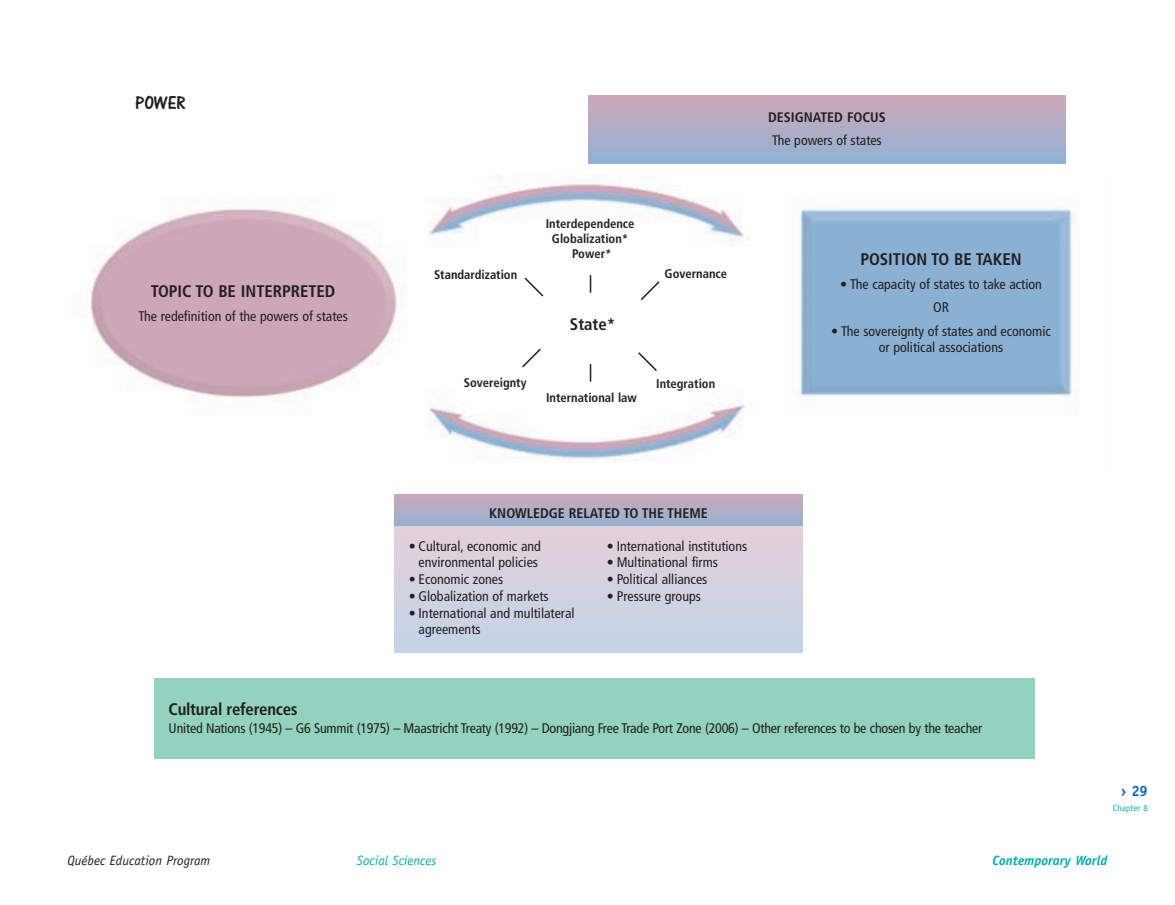
<style>
.page{position:relative;width:1175px;height:905px;background:#fff}
.page>*{position:absolute;margin:0;border:0;box-sizing:border-box;transform-origin:0 0}
.t1{font:19.5px "One Stroke Script Plain";color:#231f20}
.t2{font:700 condensed 16.8px "Frutiger";color:#231f20}
.t3{font:700 15px "Officina Sans";color:#0c6ab5}
.t4{font:condensed 13.95px/16.8px "Frutiger";color:#231f20;text-align:center}
.t5{font:700 condensed 13.95px "Frutiger";color:#231f20}
.t6{font:condensed 13.8px "Frutiger";color:#231f20}
.t7{font:700 condensed 13.8px "Frutiger";color:#231f20}
.t8{font:italic 13.5px "Officina Sans";color:#231f20}
.t9{font:italic 700 13.5px "Officina Sans";color:#07ada7}
.t10{font:italic 13.5px "Officina Sans";color:#07ada7}
.t11{font:700 condensed 12.6px/15.1px "Frutiger";color:#231f20;text-align:center}
.t12{font:9px "Officina Sans";color:#07ada7}
</style>
<div class="page">
<img style="left:90px;top:184px;width:987px;height:276px">
<div style="left:588px;top:96px;width:477px;height:68px;background:linear-gradient(to bottom,#cda8b9,#91b2d4)"></div>
<svg style="left:395px;top:495px;width:407px;height:31px;background:#afacc6"></svg>
<div style="left:395px;top:526px;width:407px;height:126px;background:linear-gradient(to bottom,#e3d0d8,#c3d4e7)"></div>
<div style="left:155px;top:678px;width:879px;height:81px;background:#92d2be"></div>
<svg style="left:590px;top:275px;width:1px;height:18px"></svg>
<svg style="left:639px;top:280px;width:22px;height:22px"></svg>
<svg style="left:636px;top:351px;width:22px;height:22px"></svg>
<svg style="left:520px;top:347px;width:22px;height:22px"></svg>
<svg style="left:523px;top:276px;width:22px;height:22px"></svg>
<svg style="left:590px;top:364px;width:1px;height:17px"></svg>
<h1 class="t1" style="left:135px;top:96px;width:52px">POWER</h1>
<p class="t2" style="left:151px;top:284px;width:186px">TOPIC TO BE INTERPRETED</p>
<p class="t4" style="left:138px;top:309px;width:211px">The redefinition of the powers of states</p>
<p class="t11" style="left:434px;top:268px;width:85px">Standardization</p>
<p class="t11" style="left:546px;top:217px;width:90px">Interdependence<br>Globalization*<br>Power*</p>
<p class="t2" style="left:570px;top:317px;width:47px">State*</p>
<p class="t11" style="left:664px;top:267px;width:64px">Governance</p>
<p class="t11" style="left:464px;top:376px;width:64px">Sovereignty</p>
<p class="t11" style="left:656px;top:376px;width:60px">Integration</p>
<p class="t11" style="left:546px;top:391px;width:92px">International law</p>
<p class="t7" style="left:768px;top:111px;width:119px">DESIGNATED FOCUS</p>
<p class="t6" style="left:772px;top:134px;width:111px">The powers of states</p>
<p class="t2" style="left:860px;top:252px;width:163px">POSITION TO BE TAKEN</p>
<p class="t4" style="left:840px;top:274px;width:203px;line-height:23.2px">• The capacity of states to take action<br>OR</p>
<p class="t4" style="left:831px;top:323px;width:221px">• The sovereignty of states and economic or political associations</p>
<p class="t5" style="left:489px;top:508px;width:220px">KNOWLEDGE RELATED TO THE THEME</p>
<p class="t4" style="left:409px;top:538px;width:134px">• Cultural, economic and environmental policies</p>
<p class="t4" style="left:409px;top:572px;width:96px">• Economic zones</p>
<p class="t4" style="left:409px;top:588px;width:141px">• Globalization of markets</p>
<p class="t4" style="left:418px;top:605px;width:157px;text-align:left;text-indent:-10px">• International and multilateral agreements</p>
<p class="t4" style="left:607px;top:538px;width:142px">• International institutions</p>
<p class="t4" style="left:607px;top:555px;width:113px">• Multinational firms</p>
<p class="t4" style="left:607px;top:572px;width:102px">• Political alliances</p>
<p class="t4" style="left:607px;top:588px;width:95px">• Pressure groups</p>
<p class="t2" style="left:169px;top:702px;width:130px">Cultural references</p>
<p class="t4" style="left:169px;top:721px;width:815px">United Nations (1945) – G6 Summit (1975) – Maastricht Treaty (1992) – Dongjiang Free Trade Port Zone (2006) – Other references to be chosen by the teacher</p>
<p class="t3" style="left:1120px;top:784px;width:29px">› 29</p>
<p class="t12" style="left:1112px;top:804px;width:37px">Chapter 8</p>
<p class="t8" style="left:68px;top:854px;width:144px">Québec Education Program</p>
<p class="t10" style="left:357px;top:854px;width:81px">Social Sciences</p>
<p class="t9" style="left:992px;top:854px;width:116px">Contemporary World</p>
</div>
